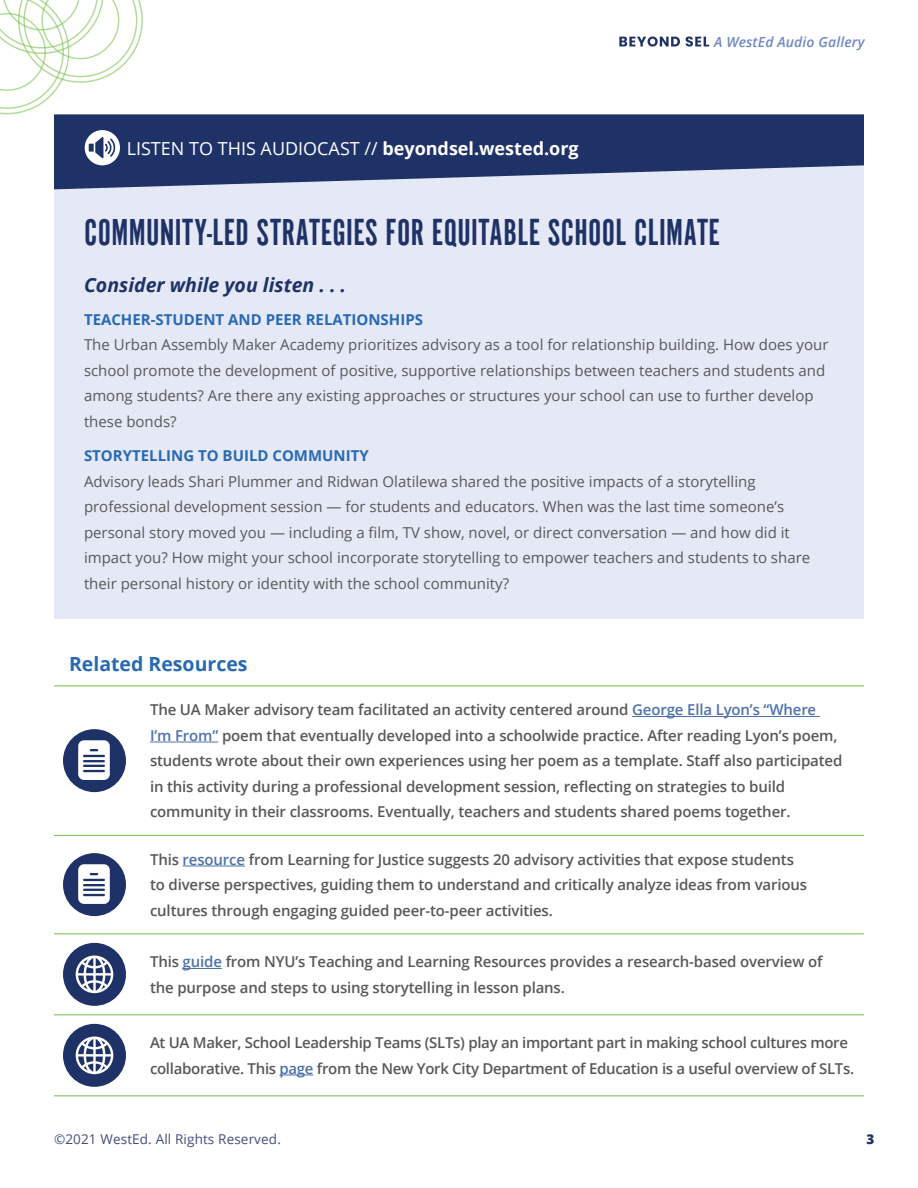
<style>
.page{position:relative;width:918px;height:1188px;background:#fff}
.page>*{position:absolute;margin:0;border:0;box-sizing:border-box;transform-origin:0 0}
.t1{font:39px "Alternate Got No 1 D";letter-spacing:.01em;color:#1f3267}
.t2{font:italic 700 19.5px "Open Sans";color:#1f3267}
.t3{font:700 19.5px "Open Sans";color:#2869b3}
.t4{font:18px "Open Sans";color:#fff}
.t5{font:600 15px/25.5px "Open Sans";letter-spacing:-.01em;color:#57585a}
.t6{font:15px/25.5px "Open Sans";color:#57585a}
.t7{font:italic 600 13.95px "Open Sans";letter-spacing:.01em;color:#6f89c5}
.t8{font:13.5px "Open Sans";letter-spacing:.01em;color:#454d7a}
.t9{font:800 13.5px "Open Sans";color:#1f3267}
.s1{font-weight:700}
.s2{font-weight:700;color:#2869b3}
.s3{color:#4d72ac}
</style>
<div class="page">
<svg style="left:0;top:0;width:143px;height:114px"></svg>
<svg style="left:619px;top:36px;width:90px;height:11px"></svg>
<hr style="left:54px;top:686px;width:81px;height:1px;background:#71bf44">
<hr style="left:135px;top:686px;width:729px;height:1px;background:#71bf44">
<hr style="left:54px;top:835px;width:81px;height:1px;background:#71bf44">
<hr style="left:135px;top:835px;width:729px;height:1px;background:#71bf44">
<hr style="left:54px;top:934px;width:81px;height:1px;background:#71bf44">
<hr style="left:135px;top:934px;width:729px;height:1px;background:#71bf44">
<hr style="left:54px;top:1015px;width:81px;height:1px;background:#71bf44">
<hr style="left:135px;top:1015px;width:729px;height:1px;background:#71bf44">
<hr style="left:54px;top:1096px;width:81px;height:1px;background:#71bf44">
<hr style="left:135px;top:1096px;width:729px;height:1px;background:#71bf44">
<div style="left:63px;top:729px;width:63px;height:63px;background:#1f3267;border-radius:50%"></div>
<svg style="left:78px;top:740px;width:32px;height:40px"></svg>
<hr style="left:632px;top:716px;width:188px;height:1px;background:#4d72ac">
<hr style="left:150px;top:742px;width:68px;height:1px;background:#4d72ac">
<div style="left:63px;top:853px;width:63px;height:63px;background:#1f3267;border-radius:50%"></div>
<svg style="left:78px;top:864px;width:32px;height:40px"></svg>
<hr style="left:183px;top:866px;width:62px;height:1px;background:#4d72ac">
<div style="left:63px;top:943px;width:63px;height:63px;background:#1f3267;border-radius:50%"></div>
<svg style="left:76px;top:956px;width:37px;height:37px"></svg>
<hr style="left:183px;top:968px;width:39px;height:1px;background:#4d72ac">
<div style="left:63px;top:1024px;width:63px;height:63px;background:#1f3267;border-radius:50%"></div>
<svg style="left:76px;top:1037px;width:37px;height:37px"></svg>
<hr style="left:279px;top:1075px;width:34px;height:1px;background:#4d72ac">
<div style="left:54px;top:144px;width:810px;height:475px;background:#e5e9f5"></div>
<svg style="left:54px;top:114px;width:810px;height:75px;fill:#1f3267"></svg>
<div style="left:85px;top:130px;width:35px;height:35px;background:#fff;border-radius:50%"></div>
<svg style="left:89px;top:137px;width:26px;height:21px"></svg>
<p class="t4" style="left:127px;top:136px;width:454px">LISTEN TO THIS AUDIOCAST // <span class="s1">beyondsel.wested.org</span></p>
<p class="t7" style="left:714px;top:32px;width:152px">A WestEd Audio Gallery</p>
<h2 class="t1" style="left:84px;top:213px;width:638px">COMMUNITY-LED STRATEGIES FOR EQUITABLE SCHOOL CLIMATE</h2>
<h2 class="t2" style="left:84px;top:271px;width:264px">Consider while you listen . . .</h2>
<p class="t6" style="left:84px;top:306px;width:746px"><span class="s2">TEACHER-STUDENT AND PEER RELATIONSHIPS<br></span>The Urban Assembly Maker Academy prioritizes advisory as a tool for relationship building. How does your school promote the development of positive, supportive relationships between teachers and students and among students? Are there any existing approaches or structures your school can use to further develop these bonds?</p>
<p class="t6" style="left:84px;top:443px;width:728px"><span class="s2">STORYTELLING TO BUILD COMMUNITY<br></span>Advisory leads Shari Plummer and Ridwan Olatilewa shared the positive impacts of a storytelling professional development session — for students and educators. When was the last time someone’s personal story moved you — including a film, TV show, novel, or direct conversation — and how did it impact you? How might your school incorporate storytelling to empower teachers and students to share their personal history or identity with the school community?</p>
<h2 class="t3" style="left:69px;top:650px;width:180px">Related Resources</h2>
<p class="t5" style="left:150px;top:697px;width:694px">The UA Maker advisory team facilitated an activity centered around <span class="s3">George Ella Lyon’s “Where<br>I’m From”</span> poem that eventually developed into a schoolwide practice. After reading Lyon’s poem, students wrote about their own experiences using her poem as a template. Staff also participated in this activity during a professional development session, reflecting on strategies to build community in their classrooms. Eventually, teachers and students shared poems together.</p>
<p class="t5" style="left:150px;top:846px;width:659px">This <span class="s3">resource</span> from Learning for Justice suggests 20 advisory activities that expose students to diverse perspectives, guiding them to understand and critically analyze ideas from various cultures through engaging guided peer-to-peer activities.</p>
<p class="t5" style="left:150px;top:949px;width:674px">This <span class="s3">guide</span> from NYU’s Teaching and Learning Resources provides a research-based overview of the purpose and steps to using storytelling in lesson plans.</p>
<p class="t5" style="left:150px;top:1030px;width:706px">At UA Maker, School Leadership Teams (SLTs) play an important part in making school cultures more collaborative. This <span class="s3">page</span> from the New York City Department of Education is a useful overview of SLTs.</p>
<p class="t8" style="left:54px;top:1130px;width:228px">©2021 WestEd. All Rights Reserved.</p>
<p class="t9" style="left:867px;top:1129px;width:9px">3</p>
</div>
